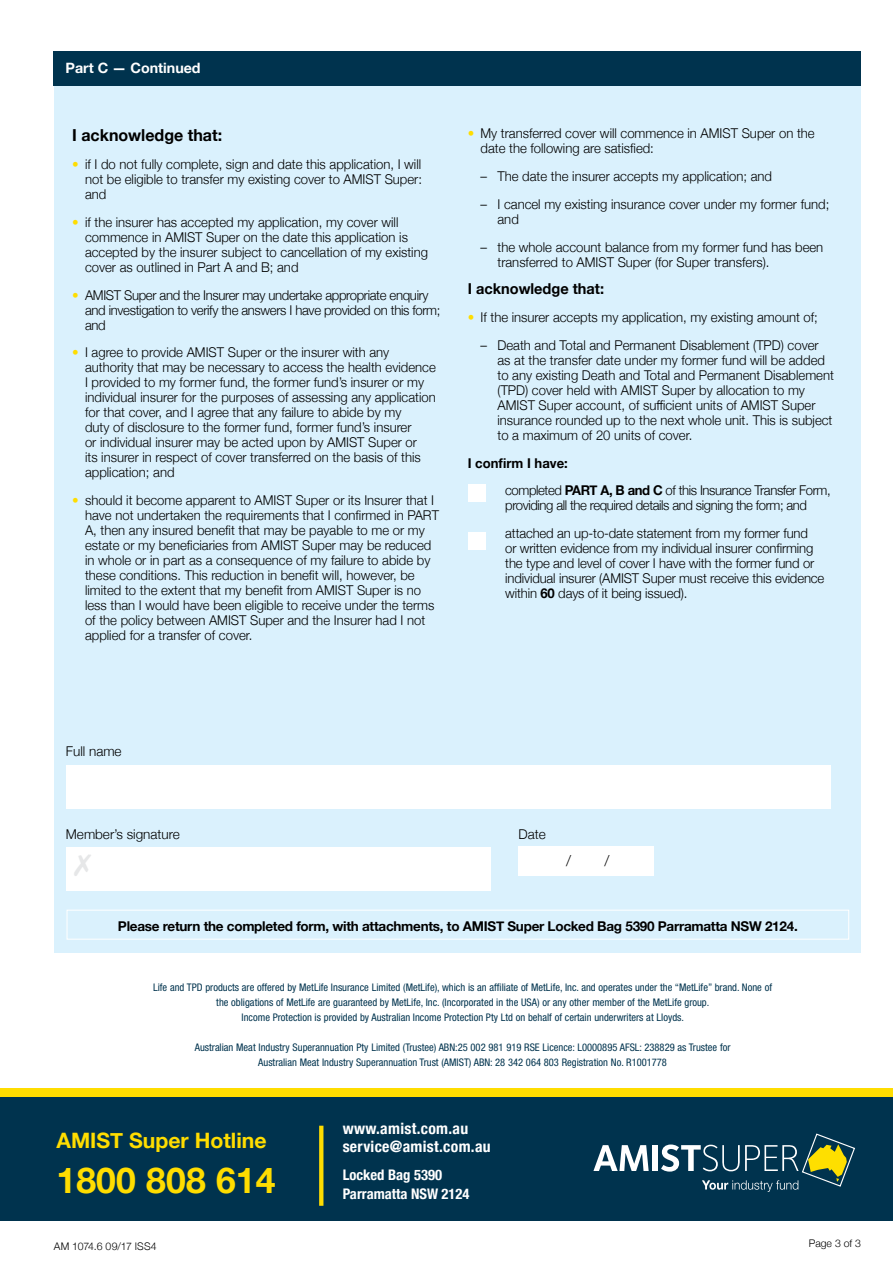
<style>
.page{position:relative;width:893px;height:1263px;background:#fff}
.page>*{position:absolute;margin:0;border:0;box-sizing:border-box;transform-origin:0 0}
.t1{font:700 35.55px "Helvetica Neue";letter-spacing:.005em;color:#fd0}
.t2{font:700 21.15px "Helvetica Neue";color:#fd0}
.t3{font:700 16.5px "Helvetica Neue";color:#000}
.t4{font:700 condensed 15.75px/18.8px "Helvetica Neue";letter-spacing:.02em;color:#fff}
.t5{font:700 15px "Helvetica Neue";color:#000}
.t6{font:300 15px "Helvetica Neue";color:#000}
.t7{font:700 condensed 14.55px/18.8px "Helvetica Neue";color:#fff}
.t8{font:700 14.25px "Helvetica Neue";color:#fff}
.t9{font:300 13.5px/15px "Helvetica Neue";color:#000}
.t10{font:300 13.5px/27.8px "Helvetica Neue";letter-spacing:-.03em;color:#000}
.t11{font:300 13.5px/15px "Helvetica Neue";letter-spacing:-.025em;color:#000}
.t12{font:700 13.5px "Helvetica Neue";letter-spacing:-.02em;color:#000}
.t13{font:condensed 10.5px/15px "Helvetica Neue LT Std";color:#00334e;text-align:center}
.t14{font:300 10.5px "Helvetica Neue";color:#000}
.s1{color:#fd0}
.s2{font-weight:700}
</style>
<div class="page">
<div style="left:55px;top:79px;width:806px;height:873px;background:#daf1fd"></div>
<div style="left:67px;top:910px;width:782px;height:29px;border:1px solid #fff"></div>
<div style="left:66px;top:765px;width:765px;height:44px;background:#fff"></div>
<div style="left:66px;top:847px;width:425px;height:43px;background:#fff"></div>
<div style="left:518px;top:847px;width:135px;height:29px;background:#fff"></div>
<div style="left:468px;top:484px;width:17px;height:17px;background:#fff"></div>
<div style="left:468px;top:532px;width:17px;height:18px;background:#fff"></div>
<div style="left:53px;top:52px;width:808px;height:34px;background:#00334e"></div>
<div style="left:0;top:1096px;width:893px;height:125px;background:#00334e"></div>
<svg style="left:319px;top:1126px;width:4px;height:80px"></svg>
<div style="left:0;top:1088px;width:893px;height:8px;background:#fd0"></div>
<svg style="left:593px;top:1145px;width:56px;height:26px"></svg>
<div style="left:653px;top:1145px;width:5px;height:26px;background:#fff"></div>
<svg style="left:661px;top:1133px;width:194px;height:59px"></svg>
<p class="t8" style="left:66px;top:57px;width:137px">Part C — Continued</p>
<p class="t3" style="left:72px;top:123px;width:151px">I acknowledge that:</p>
<p class="t9" style="left:85px;top:156px;width:338px;text-align:justify;text-indent:-13px"><span class="s1">•</span> if I do not fully complete, sign and date this application, I will not be eligible to transfer my existing cover to AMIST Super: and</p>
<p class="t9" style="left:85px;top:214px;width:344px;text-indent:-13px"><span class="s1">•</span> if the insurer has accepted my application, my cover will commence in AMIST Super on the date this application is accepted by the insurer subject to cancellation of my existing cover as outlined in Part A and B; and</p>
<p class="t11" style="left:85px;top:286px;width:357px;text-indent:-13px"><span class="s1">•</span> AMIST Super and the Insurer may undertake appropriate enquiry and investigation to verify the answers I have provided on this form; and</p>
<p class="t9" style="left:85px;top:344px;width:352px;text-indent:-13px"><span class="s1">•</span> I agree to provide AMIST Super or the insurer with any authority that may be necessary to access the health evidence I provided to my former fund, the former fund’s insurer or my individual insurer for the purposes of assessing any application for that cover, and I agree that any failure to abide by my<br>duty of disclosure to the former fund, former fund’s insurer<br>or individual insurer may be acted upon by AMIST Super or<br>its insurer in respect of cover transferred on the basis of this application; and</p>
<p class="t9" style="left:85px;top:492px;width:355px;text-indent:-13px"><span class="s1">•</span> should it become apparent to AMIST Super or its Insurer that I have not undertaken the requirements that I confirmed in PART A, then any insured benefit that may be payable to me or my estate or my beneficiaries from AMIST Super may be reduced in whole or in part as a consequence of my failure to abide by these conditions. This reduction in benefit will, however, be limited to the extent that my benefit from AMIST Super is no less than I would have been eligible to receive under the terms of the policy between AMIST Super and the Insurer had I not applied for a transfer of cover.</p>
<p class="t9" style="left:480px;top:125px;width:336px;text-indent:-13px"><span class="s1">•</span> My transferred cover will commence in AMIST Super on the date the following are satisfied:</p>
<p class="t9" style="left:480px;top:168px;width:293px">– The date the insurer accepts my application; and</p>
<p class="t9" style="left:497px;top:196px;width:333px;text-indent:-17px">– I cancel my existing insurance cover under my former fund; and</p>
<p class="t9" style="left:497px;top:238px;width:327px;text-indent:-17px">– the whole account balance from my former fund has been transferred to AMIST Super (for Super transfers).</p>
<p class="t5" style="left:468px;top:277px;width:138px">I acknowledge that:</p>
<p class="t9" style="left:468px;top:309px;width:352px"><span class="s1">•</span> If the insurer accepts my application, my existing amount of;</p>
<p class="t9" style="left:497px;top:337px;width:338px;text-indent:-17px">– Death and Total and Permanent Disablement (TPD) cover as at the transfer date under my former fund will be added to any existing Death and Total and Permanent Disablement (TPD) cover held with AMIST Super by allocation to my AMIST Super account, of sufficient units of AMIST Super insurance rounded up to the next whole unit. This is subject to a maximum of 20 units of cover.</p>
<p class="t10" style="left:505px;top:448px;width:327px;text-indent:-37px"><span class="s2">I confirm I have:<br></span>completed <span class="s2">PART A, B and C</span> of this Insurance Transfer Form,</p>
<p class="t10" style="left:505px;top:491px;width:304px">providing all the required details and signing the form; and attached an up-to-date statement from my former fund</p>
<p class="t9" style="left:505px;top:540px;width:321px">or written evidence from my individual insurer confirming the type and level of cover I have with the former fund or individual insurer (AMIST Super must receive this evidence within <span class="s2">60</span> days of it being issued).</p>
<p class="t9" style="left:66px;top:742px;width:57px">Full name</p>
<p class="t9" style="left:66px;top:826px;width:115px">Member’s signature</p>
<p class="t9" style="left:518px;top:826px;width:29px">Date</p>
<p class="t6" style="left:566px;top:848px;width:6px">/</p>
<p class="t6" style="left:605px;top:848px;width:6px">/</p>
<p class="t12" style="left:118px;top:916px;width:681px">Please return the completed form, with attachments, to AMIST Super Locked Bag 5390 Parramatta NSW 2124.</p>
<p class="t13" style="left:153px;top:980px;width:620px">Life and TPD products are offered by MetLife Insurance Limited (MetLife), which is an affiliate of MetLife, Inc. and operates under the “MetLife” brand. None of the obligations of MetLife are guaranteed by MetLife, Inc. (Incorporated in the USA) or any other member of the MetLife group.<br>Income Protection is provided by Australian Income Protection Pty Ltd on behalf of certain underwriters at Lloyds.</p>
<p class="t13" style="left:195px;top:1040px;width:537px">Australian Meat Industry Superannuation Pty Limited (Trustee) ABN:25 002 981 919 RSE Licence: L0000895 AFSL: 238829 as Trustee for<br>Australian Meat Industry Superannuation Trust (AMIST) ABN: 28 342 064 803 Registration No. R1001778</p>
<h2 class="t2" style="left:56px;top:1124px;width:212px">AMIST Super Hotline</h2>
<h1 class="t1" style="left:56px;top:1152px;width:221px">1800 808 614</h1>
<p class="t4" style="left:343px;top:1117px;width:150px">www.amist.com.au service@amist.com.au</p>
<p class="t7" style="left:343px;top:1165px;width:128px">Locked Bag 5390<br>Parramatta NSW 2124</p>
<p class="t14" style="left:54px;top:1237px;width:104px">AM 1074.6 09/17 ISS4</p>
<p class="t14" style="left:809px;top:1235px;width:54px">Page 3 of 3</p>
</div>
